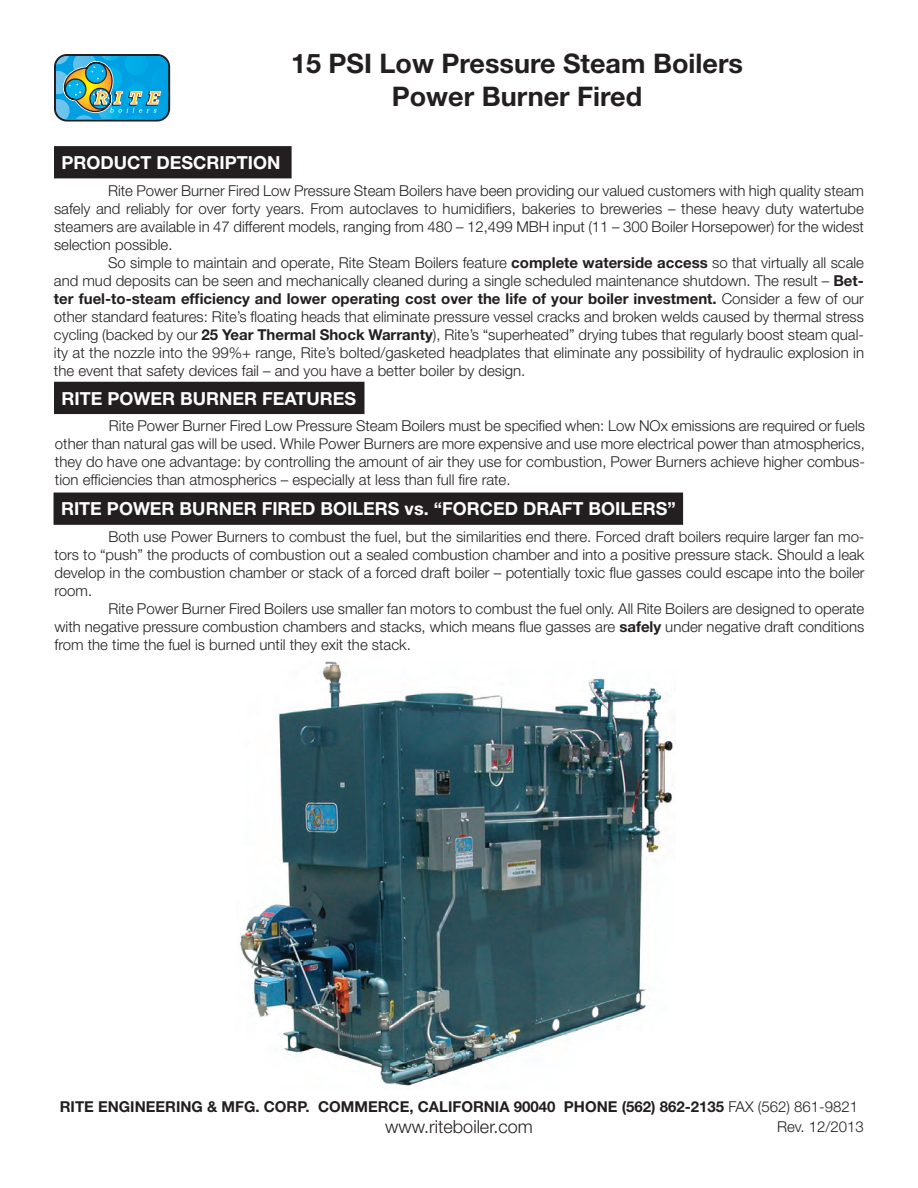
<style>
.page{position:relative;width:918px;height:1188px;background:#fff}
.page>*{position:absolute;margin:0;border:0;box-sizing:border-box;transform-origin:0 0}
.t1{font:700 27px "Helvetica Neue LT Std";color:#231f20}
.t2{font:700 18px "Helvetica Neue LT Std";color:#fff}
.t3{font:300 18px "Helvetica Neue LT Std";color:#231f20}
.t4{font:300 15px/18px "Helvetica Neue LT Std";color:#231f20;text-align:justify}
.t5{font:700 15px "Helvetica Neue LT Std";color:#231f20}
.s1{font-weight:700}
.s2{font-weight:300}
</style>
<div class="page">
<div style="left:55px;top:147px;width:236px;height:31px;background:#231f20"></div>
<div style="left:54px;top:146px;width:238px;height:32px;border:2px solid #231f20"></div>
<div style="left:54px;top:54px;width:116px;height:67px;border:4px solid #231f20;border-radius:11px"></div>
<img style="left:56px;top:56px;width:112px;height:65px">
<div style="left:55px;top:383px;width:309px;height:30px;background:#231f20"></div>
<div style="left:54px;top:382px;width:310px;height:32px;border:2px solid #231f20"></div>
<div style="left:54px;top:493px;width:628px;height:31px;background:#231f20"></div>
<div style="left:54px;top:493px;width:629px;height:32px;border:2px solid #231f20"></div>
<img style="left:240px;top:662px;width:434px;height:425px">
<p class="t1" style="left:291px;top:47px;width:454px">15 PSI Low Pressure Steam Boilers</p>
<p class="t1" style="left:392px;top:79px;width:252px">Power Burner Fired</p>
<p class="t2" style="left:62px;top:151px;width:221px">PRODUCT DESCRIPTION</p>
<p class="t4" style="left:54px;top:181px;width:812px;text-indent:54px">Rite Power Burner Fired Low Pressure Steam Boilers have been providing our valued customers with high quality steam safely and reliably for over forty years. From autoclaves to humidifiers, bakeries to breweries – these heavy duty watertube steamers are available in 47 different models, ranging from 480 – 12,499 MBH input (11 – 300 Boiler Horsepower) for the widest selection possible.</p>
<p class="t4" style="left:54px;top:253px;width:812px;text-indent:54px">So simple to maintain and operate, Rite Steam Boilers feature <span class="s1">complete waterside access</span> so that virtually all scale and mud deposits can be seen and mechanically cleaned during a single scheduled maintenance shutdown. The result – <span class="s1">Bet&shy;ter fuel-to-steam efficiency and lower operating cost over the life of your boiler investment.</span> Consider a few of our other standard features: Rite’s floating heads that eliminate pressure vessel cracks and broken welds caused by thermal stress cycling (backed by our <span class="s1">25 Year Thermal Shock Warranty</span>), Rite’s “superheated” drying tubes that regularly boost steam qual&shy;ity at the nozzle into the 99%+ range, Rite’s bolted/gasketed headplates that eliminate any possibility of hydraulic explosion in the event that safety devices fail – and you have a better boiler by design.</p>
<p class="t2" style="left:62px;top:387px;width:296px">RITE POWER BURNER FEATURES</p>
<p class="t4" style="left:55px;top:417px;width:812px;text-indent:54px">Rite Power Burner Fired Low Pressure Steam Boilers must be specified when: Low NOx emissions are required or fuels other than natural gas will be used. While Power Burners are more expensive and use more electrical power than atmospherics, they do have one advantage: by controlling the amount of air they use for combustion, Power Burners achieve higher combus&shy;tion efficiencies than atmospherics – especially at less than full fire rate.</p>
<p class="t2" style="left:61px;top:498px;width:616px">RITE POWER BURNER FIRED BOILERS vs. “FORCED DRAFT BOILERS”</p>
<p class="t4" style="left:54px;top:528px;width:812px;text-indent:54px">Both use Power Burners to combust the fuel, but the similarities end there. Forced draft boilers require larger fan mo&shy;tors to “push” the products of combustion out a sealed combustion chamber and into a positive pressure stack. Should a leak develop in the combustion chamber or stack of a forced draft boiler – potentially toxic flue gasses could escape into the boiler room.</p>
<p class="t4" style="left:54px;top:600px;width:811px;text-indent:54px">Rite Power Burner Fired Boilers use smaller fan motors to combust the fuel only. All Rite Boilers are designed to operate with negative pressure combustion chambers and stacks, which means flue gasses are <span class="s1">safely</span> under negative draft conditions from the time the fuel is burned until they exit the stack.</p>
<p class="t5" style="left:60px;top:1097px;width:800px">RITE ENGINEERING &amp; MFG. CORP. COMMERCE, CALIFORNIA 90040 PHONE (562) 862-2135 <span class="s2">FAX (562) 861-9821</span></p>
<p class="t3" style="left:385px;top:1116px;width:149px">www.riteboiler.com</p>
<p class="t4" style="left:777px;top:1117px;width:88px">Rev. 12/2013</p>
</div>
